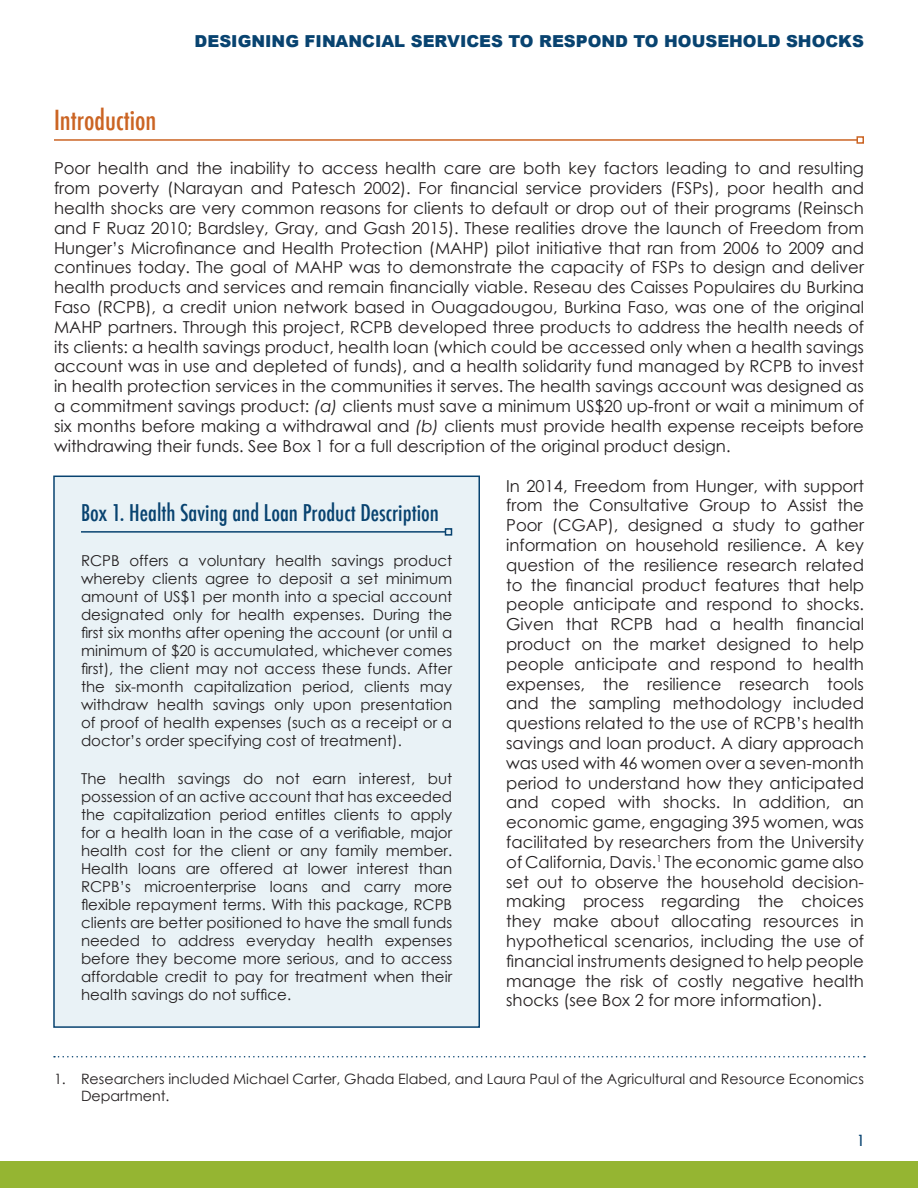
<style>
.page{position:relative;width:918px;height:1188px;background:#fff}
.page>*{position:absolute;margin:0;border:0;box-sizing:border-box;transform-origin:0 0}
.t1{font:500 condensed 27px "Futura";color:#cb6423}
.t2{font:500 condensed 22.5px "Futura";color:#084370}
.t3{font:16.5px/19.8px "Century Gothic";color:#231f20;text-align:justify}
.t4{font:900 16.5px "Arial";color:#084370}
.t5{font:15px/18px "Century Gothic";color:#231f20;text-align:justify}
.t6{font:500 condensed 15px "Futura";color:#084370}
.t7{font:14.25px/17.1px "Century Gothic";color:#231f20}
.s1{font-style:italic}
</style>
<div class="page">
<hr style="left:54px;top:139px;width:803px;height:2px;background:#cb6423">
<div style="left:856px;top:136px;width:8px;height:8px;border:2px solid #cb6423"></div>
<svg style="left:54px;top:1056px;width:811px;height:2px"></svg>
<div style="left:54px;top:476px;width:425px;height:551px;background:#e9f2f6"></div>
<div style="left:53px;top:476px;width:427px;height:552px;border:2px solid #084370"></div>
<hr style="left:81px;top:531px;width:365px;height:2px;background:#084370">
<div style="left:445px;top:528px;width:7px;height:8px;border:2px solid #084370"></div>
<div style="left:0;top:1161px;width:918px;height:27px;background:#95b532"></div>
<p class="t1" style="left:54px;top:103px;width:104px">Introduction</p>
<p class="t4" style="left:195px;top:29px;width:671px">DESIGNING FINANCIAL SERVICES TO RESPOND TO HOUSEHOLD SHOCKS</p>
<p class="t3" style="left:54px;top:158px;width:812px">Poor health and the inability to access health care are both key factors leading to and resulting from poverty (Narayan and Patesch 2002). For financial service providers (FSPs), poor health and health shocks are very common reasons for clients to default or drop out of their programs (Reinsch and F Ruaz 2010; Bardsley, Gray, and Gash 2015). These realities drove the launch of Freedom from Hunger’s Microfinance and Health Protection (MAHP) pilot initiative that ran from 2006 to 2009 and continues today. The goal of MAHP was to demonstrate the capacity of FSPs to design and deliver health products and services and remain financially viable. Reseau des Caisses Populaires du Burkina Faso (RCPB), a credit union network based in Ouagadougou, Burkina Faso, was one of the original MAHP partners. Through this project, RCPB developed three products to address the health needs of its clients: a health savings product, health loan (which could be accessed only when a health savings account was in use and depleted of funds), and a health solidarity fund managed by RCPB to invest in health protection services in the communities it serves. The health savings account was designed as a commitment savings product: <span class="s1">(a)</span> clients must save a minimum US$20 up-front or wait a minimum of six months before making a withdrawal and <span class="s1">(b)</span> clients must provide health expense receipts before withdrawing their funds. See Box 1 for a full description of the original product design.</p>
<p class="t3" style="left:506px;top:476px;width:359px">In 2014, Freedom from Hunger, with support from the Consultative Group to Assist the Poor (CGAP), designed a study to gather information on household resilience. A key question of the resilience research related to the financial product features that help people anticipate and respond to shocks.<br>Given that RCPB had a health financial product on the market designed to help people anticipate and respond to health expenses, the resilience research tools and the sampling methodology included questions related to the use of RCPB’s health savings and loan product. A diary approach was used with 46 women over a seven-month period to understand how they anticipated and coped with shocks. In addition, an economic game, engaging 395 women, was facilitated by researchers from the University of California, Davis.<sup>1</sup> The economic game also set out to observe the household decision&shy;making process regarding the choices they make about allocating resources in hypothetical scenarios, including the use of financial instruments designed to help people manage the risk of costly negative health shocks (see Box 2 for more information).</p>
<p class="t2" style="left:81px;top:498px;width:359px">Box 1. Health Saving and Loan Product Description</p>
<p class="t5" style="left:81px;top:551px;width:373px">RCPB offers a voluntary health savings product whereby clients agree to deposit a set minimum amount of US$1 per month into a special account designated only for health expenses. During the first six months after opening the account (or until a minimum of $20 is accumulated, whichever comes first), the client may not access these funds. After the six-month capitalization period, clients may withdraw health savings only upon presentation of proof of health expenses (such as a receipt or a doctor’s order specifying cost of treatment).</p>
<p class="t5" style="left:81px;top:769px;width:373px">The health savings do not earn interest, but possession of an active account that has exceeded the capitalization period entitles clients to apply for a health loan in the case of a verifiable, major health cost for the client or any family member.<br>Health loans are offered at lower interest than RCPB’s microenterprise loans and carry more flexible repayment terms. With this package, RCPB clients are better positioned to have the small funds needed to address everyday health expenses before they become more serious, and to access affordable credit to pay for treatment when their health savings do not suffice.</p>
<p class="t7" style="left:81px;top:1070px;width:785px;text-indent:-27px">1. Researchers included Michael Carter, Ghada Elabed, and Laura Paul of the Agricultural and Resource Economics<br>Department.</p>
<p class="t6" style="left:858px;top:1131px;width:8px">1</p>
</div>
